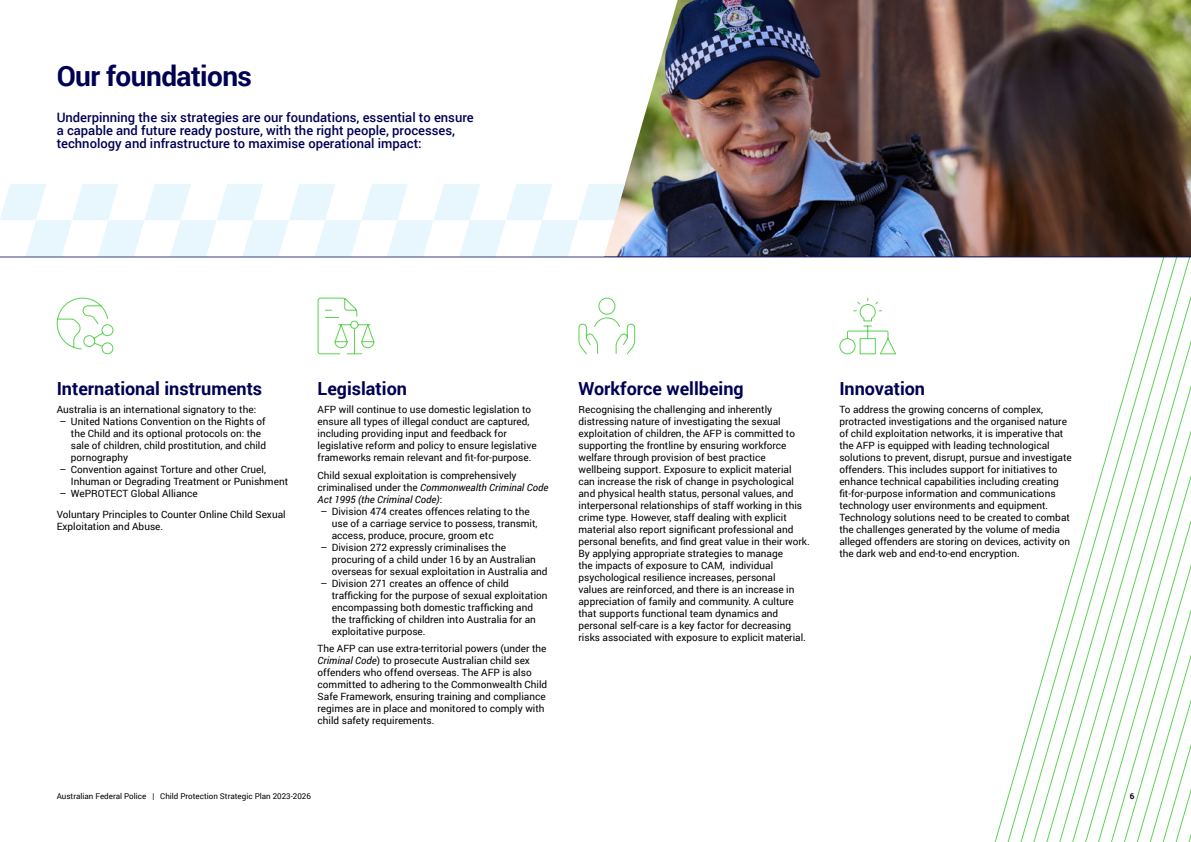
<style>
.page{position:relative;width:1191px;height:842px;background:#fff}
.page>*{position:absolute;margin:0;border:0;box-sizing:border-box;transform-origin:0 0}
.t1{font:700 28px "Roboto";letter-spacing:-.02em;color:#000054}
.t2{font:700 18px "Roboto";color:#000054}
.t3{font:500 13px/13px "Roboto";color:#000054}
.t4{font:10px/12px "Roboto";color:#000}
.t5{font:8px "Roboto";color:#000}
.t6{font:700 8px "Roboto";color:#000}
.s1{font-style:italic}
</style>
<div class="page">
<svg style="left:1004px;top:257px;width:52px;height:585px"></svg>
<svg style="left:1056px;top:257px;width:90px;height:585px"></svg>
<svg style="left:1146px;top:257px;width:45px;height:585px"></svg>
<svg style="left:57px;top:297px;width:57px;height:58px"></svg>
<svg style="left:317px;top:297px;width:58px;height:58px"></svg>
<svg style="left:839px;top:297px;width:57px;height:58px"></svg>
<svg style="left:578px;top:297px;width:57px;height:58px"></svg>
<img style="left:625px;top:0;width:566px;height:256px">
<hr style="left:0;top:256px;width:1191px;height:1px;background:#000054">
<svg style="left:0;top:184px;width:625px;height:72px"></svg>
<h2 class="t1" style="left:57px;top:56px;width:197px">Our foundations</h2>
<p class="t3" style="left:57px;top:110px;width:418px">Underpinning the six strategies are our foundations, essential to ensure a capable and future ready posture, with the right people, processes, technology and infrastructure to maximise operational impact:</p>
<h3 class="t2" style="left:57px;top:376px;width:207px">International instruments</h3>
<p class="t4" style="left:57px;top:403px;width:201px">Australia is an international signatory to the:</p>
<p class="t4" style="left:71px;top:415px;width:197px;text-indent:-11px">– United Nations Convention on the Rights of the Child and its optional protocols on: the sale of children, child prostitution, and child pornography</p>
<p class="t4" style="left:71px;top:463px;width:219px;text-indent:-11px">– Convention against Torture and other Cruel,<br>Inhuman or Degrading Treatment or Punishment</p>
<p class="t4" style="left:57px;top:483px;width:230px;line-height:20.5px">– WePROTECT Global Alliance<br>Voluntary Principles to Counter Online Child Sexual</p>
<p class="t4" style="left:57px;top:520px;width:108px">Exploitation and Abuse.</p>
<h3 class="t2" style="left:317px;top:376px;width:91px">Legislation</h3>
<p class="t4" style="left:317px;top:403px;width:221px">AFP will continue to use domestic legislation to ensure all types of illegal conduct are captured, including providing input and feedback for legislative reform and policy to ensure legislative frameworks remain relevant and fit-for-purpose.</p>
<p class="t4" style="left:317px;top:469px;width:232px">Child sexual exploitation is comprehensively criminalised under the <span class="s1">Commonwealth Criminal Code<br>Act 1995 (the Criminal Code)</span>:</p>
<p class="t4" style="left:332px;top:505px;width:207px;text-indent:-11px">– Division 474 creates offences relating to the use of a carriage service to possess, transmit, access, produce, procure, groom etc</p>
<p class="t4" style="left:332px;top:541px;width:217px;text-indent:-11px">– Division 272 expressly criminalises the procuring of a child under 16 by an Australian overseas for sexual exploitation in Australia and</p>
<p class="t4" style="left:332px;top:577px;width:217px;text-indent:-11px">– Division 271 creates an offence of child trafficking for the purpose of sexual exploitation encompassing both domestic trafficking and the trafficking of children into Australia for an exploitative purpose.</p>
<p class="t4" style="left:318px;top:642px;width:231px">The AFP can use extra-territorial powers (under the <span class="s1">Criminal Code</span>) to prosecute Australian child sex offenders who offend overseas. The AFP is also committed to adhering to the Commonwealth Child Safe Framework, ensuring training and compliance regimes are in place and monitored to comply with child safety requirements.</p>
<h3 class="t2" style="left:578px;top:376px;width:167px">Workforce wellbeing</h3>
<p class="t4" style="left:578px;top:403px;width:233px">Recognising the challenging and inherently distressing nature of investigating the sexual exploitation of children, the AFP is committed to supporting the frontline by ensuring workforce welfare through provision of best practice wellbeing support. Exposure to explicit material can increase the risk of change in psychological and physical health status, personal values, and interpersonal relationships of staff working in this crime type. However, staff dealing with explicit material also report significant professional and personal benefits, and find great value in their work.<br>By applying appropriate strategies to manage<br>the impacts of exposure to CAM, individual psychological resilience increases, personal<br>values are reinforced, and there is an increase in appreciation of family and community. A culture that supports functional team dynamics and personal self-care is a key factor for decreasing risks associated with exposure to explicit material.</p>
<h3 class="t2" style="left:839px;top:376px;width:87px">Innovation</h3>
<p class="t4" style="left:839px;top:403px;width:234px">To address the growing concerns of complex, protracted investigations and the organised nature of child exploitation networks, it is imperative that the AFP is equipped with leading technological solutions to prevent, disrupt, pursue and investigate offenders. This includes support for initiatives to enhance technical capabilities including creating fit-for-purpose information and communications technology user environments and equipment.<br>Technology solutions need to be created to combat the challenges generated by the volume of media alleged offenders are storing on devices, activity on the dark web and end-to-end encryption.</p>
<p class="t5" style="left:57px;top:791px;width:256px">Australian Federal Police | Child Protection Strategic Plan 2023-2026</p>
<p class="t6" style="left:1129px;top:791px;width:6px">6</p>
</div>
